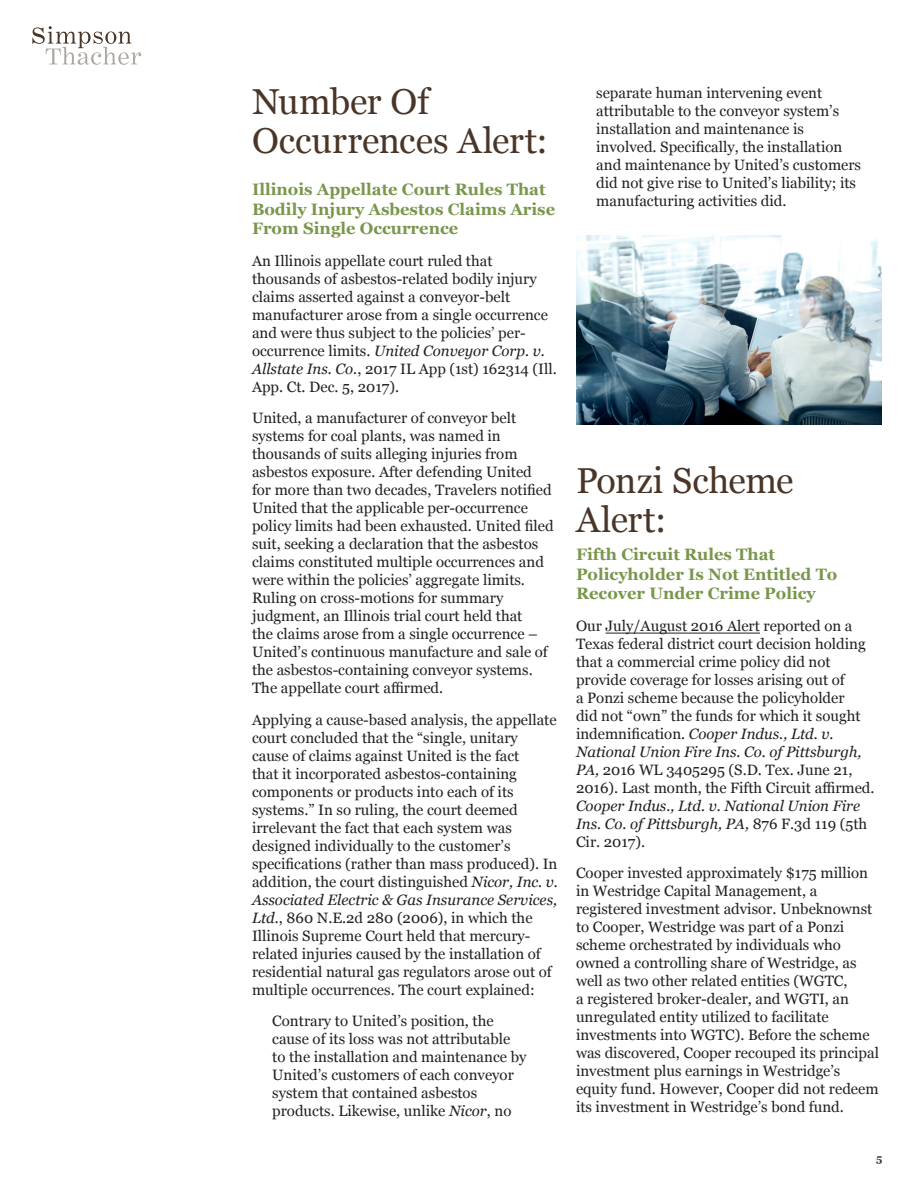
<style>
.page{position:relative;width:918px;height:1188px;background:#fff}
.page>*{position:absolute;margin:0;border:0;box-sizing:border-box;transform-origin:0 0}
.Standard_Text{font:36px/39px "Georgia";color:#4a3628}
.Subhead_24_26{font:36px/39px "Georgia";letter-spacing:-.015em;color:#4a3628}
.Head_Level_2{font:700 16.5px/19.5px "Georgia";color:#79974c}
.Standard_Text-2{font:15px/18px "Georgia";color:#231f20}
.IndentedBothSize{font:15px/18px "Georgia";color:#231f20}
.t1{font:700 10.5px "Georgia";color:#4a3628}
.s1{font-style:italic}
</style>
<div class="page">
<svg style="left:32px;top:26px;width:109px;height:39px"></svg>
<hr style="left:606px;top:633px;width:154px;height:1px;background:#231f20">
<img style="left:576px;top:236px;width:306px;height:189px">
<p class="Standard_Text" style="left:252px;top:81px;width:297px">Number Of<br>Occurrences Alert:</p>
<p class="Head_Level_2" style="left:252px;top:179px;width:305px">Illinois Appellate Court Rules That<br>Bodily Injury Asbestos Claims Arise<br>From Single Occurrence</p>
<p class="Standard_Text-2" style="left:252px;top:251px;width:306px">An Illinois appellate court ruled that thousands of asbestos-related bodily injury claims asserted against a conveyor-belt manufacturer arose from a single occurrence and were thus subject to the policies’ per&shy;occurrence limits. <span class="s1">United Conveyor Corp. v.<br>Allstate Ins. Co.</span>, 2017 IL App (1st) 162314 (Ill.<br>App. Ct. Dec. 5, 2017).</p>
<p class="Standard_Text-2" style="left:252px;top:408px;width:303px">United, a manufacturer of conveyor belt systems for coal plants, was named in thousands of suits alleging injuries from asbestos exposure. After defending United for more than two decades, Travelers notified United that the applicable per-occurrence policy limits had been exhausted. United filed suit, seeking a declaration that the asbestos claims constituted multiple occurrences and were within the policies’ aggregate limits.<br>Ruling on cross-motions for summary judgment, an Illinois trial court held that<br>the claims arose from a single occurrence – United’s continuous manufacture and sale of the asbestos-containing conveyor systems.<br>The appellate court affirmed.</p>
<p class="Standard_Text-2" style="left:252px;top:710px;width:308px">Applying a cause-based analysis, the appellate court concluded that the “single, unitary cause of claims against United is the fact<br>that it incorporated asbestos-containing components or products into each of its systems.” In so ruling, the court deemed irrelevant the fact that each system was designed individually to the customer’s specifications (rather than mass produced). In addition, the court distinguished <span class="s1">Nicor, Inc. v.<br>Associated Electric &amp; Gas Insurance Services, Ltd.</span>, 860 N.E.2d 280 (2006), in which the Illinois Supreme Court held that mercury&shy;related injuries caused by the installation of residential natural gas regulators arose out of multiple occurrences. The court explained:</p>
<p class="IndentedBothSize" style="left:272px;top:1011px;width:256px">Contrary to United’s position, the cause of its loss was not attributable to the installation and maintenance by United’s customers of each conveyor system that contained asbestos products. Likewise, unlike <span class="s1">Nicor</span>, no</p>
<p class="IndentedBothSize" style="left:596px;top:84px;width:266px">separate human intervening event attributable to the conveyor system’s installation and maintenance is involved. Specifically, the installation and maintenance by United’s customers did not give rise to United’s liability; its manufacturing activities did.</p>
<p class="Subhead_24_26" style="left:576px;top:459px;width:219px">Ponzi Scheme<br>Alert:</p>
<p class="Head_Level_2" style="left:576px;top:544px;width:263px">Fifth Circuit Rules That<br>Policyholder Is Not Entitled To<br>Recover Under Crime Policy</p>
<p class="Standard_Text-2" style="left:576px;top:616px;width:300px">Our July/August 2016 Alert reported on a Texas federal district court decision holding that a commercial crime policy did not provide coverage for losses arising out of<br>a Ponzi scheme because the policyholder<br>did not “own” the funds for which it sought indemnification. <span class="s1">Cooper Indus., Ltd. v.<br>National Union Fire Ins. Co. of Pittsburgh, PA,</span> 2016 WL 3405295 (S.D. Tex. June 21, 2016). Last month, the Fifth Circuit affirmed.<br><span class="s1">Cooper Indus., Ltd. v. National Union Fire Ins. Co. of Pittsburgh, PA,</span> 876 F.3d 119 (5th Cir. 2017).</p>
<p class="Standard_Text-2" style="left:576px;top:864px;width:305px">Cooper invested approximately $175 million in Westridge Capital Management, a registered investment advisor. Unbeknownst to Cooper, Westridge was part of a Ponzi scheme orchestrated by individuals who owned a controlling share of Westridge, as well as two other related entities (WGTC,<br>a registered broker-dealer, and WGTI, an unregulated entity utilized to facilitate investments into WGTC). Before the scheme was discovered, Cooper recouped its principal investment plus earnings in Westridge’s equity fund. However, Cooper did not redeem its investment in Westridge’s bond fund.</p>
<p class="t1" style="left:876px;top:1151px;width:8px">5</p>
</div>
